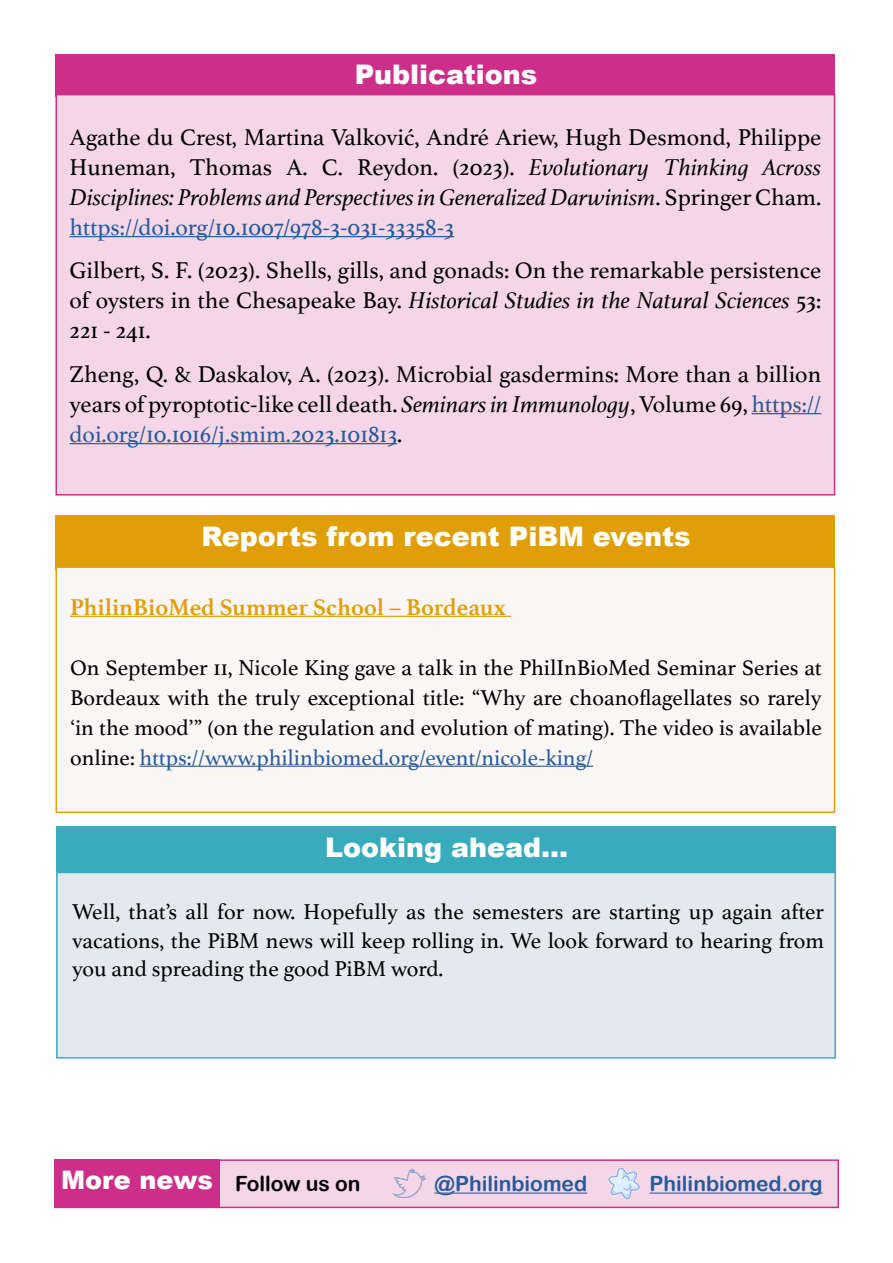
<style>
.page{position:relative;width:893px;height:1263px;background:#fff}
.page>*{position:absolute;margin:0;border:0;box-sizing:border-box;transform-origin:0 0}
.t1{font:900 27px "Arial";color:#fff}
.t2{font:24px/30px "Athelas";color:#000;text-align:justify}
.t3{font:700 24px "Athelas";color:#e09f09}
.t4{font:22.5px/30px "Athelas";color:#000;text-align:justify}
.t5{font:21px "Arial Rounded MT Bold";color:#275b9b}
.t6{font:21px "Arial Rounded MT Bold";color:#000}
.s1{font-style:italic}
.s2{color:#275b9b}
.s3{font-family:"Arial";font-weight:900;font-size:25.5px;color:#fff}
</style>
<div class="page">
<div style="left:56px;top:826px;width:780px;height:46px;background:#38acbd"></div>
<div style="left:56px;top:872px;width:780px;height:186px;background:#e3e9ed;border:2px solid #39acbd"></div>
<div style="left:54px;top:1159px;width:785px;height:49px;background:#f5d6e7;border:2px solid #cd2e89"></div>
<div style="left:54px;top:1159px;width:165px;height:48px;background:#cd2e89"></div>
<img style="left:393px;top:1169px;width:32px;height:28px">
<hr style="left:434px;top:1192px;width:153px;height:1px;background:#275b9b">
<img style="left:608px;top:1167px;width:32px;height:32px">
<hr style="left:650px;top:1192px;width:173px;height:1px;background:#275b9b">
<div style="left:56px;top:54px;width:779px;height:43px;background:#cd2e89"></div>
<div style="left:56px;top:94px;width:779px;height:401px;background:#f5d6e7;border:2px solid #cd2e89"></div>
<hr style="left:70px;top:236px;width:384px;height:1px;background:#275b9b">
<hr style="left:751px;top:413px;width:70px;height:1px;background:#275b9b">
<hr style="left:70px;top:443px;width:327px;height:1px;background:#275b9b">
<div style="left:56px;top:515px;width:779px;height:55px;background:#e09f09"></div>
<div style="left:56px;top:566px;width:779px;height:247px;background:#f9f6f5;border:2px solid #e09f09"></div>
<hr style="left:70px;top:616px;width:441px;height:1px;background:#e09f09">
<hr style="left:140px;top:766px;width:453px;height:1px;background:#275b9b">
<p class="t1" style="left:355px;top:55px;width:184px">Publications</p>
<p class="t2" style="left:70px;top:121px;width:753px">Agathe du Crest, Martina Valković, André Ariew, Hugh Desmond, Philippe Huneman, Thomas A. C. Reydon. (2023). <span class="s1">Evolutionary Thinking Across Disciplines: Problems and Perspectives in Generalized Darwinism</span>. Springer Cham. <span class="s2">https://doi.org/10.1007/978-3-031-33358-3</span></p>
<p class="t2" style="left:70px;top:255px;width:753px">Gilbert, S. F. (2023). Shells, gills, and gonads: On the remarkable persistence of oysters in the Chesapeake Bay. <span class="s1">Historical Studies in the Natural Sciences</span> 53:<br>221 - 241.</p>
<p class="t2" style="left:70px;top:358px;width:753px">Zheng, Q. &amp; Daskalov, A. (2023). Microbial gasdermins: More than a billion years of pyroptotic-like cell death. <span class="s1">Seminars in Immunology</span>, Volume 69, <span class="s2">https:// doi.org/10.1016/j.smim.2023.101813</span>.</p>
<p class="t1" style="left:201px;top:516px;width:491px">Reports from recent PiBM events</p>
<p class="t3" style="left:70px;top:587px;width:437px">PhilinBioMed Summer School – Bordeaux</p>
<p class="t4" style="left:70px;top:651px;width:753px">On September 11, Nicole King gave a talk in the PhilInBioMed Seminar Series at Bordeaux with the truly exceptional title: “Why are choanoflagellates so rarely ‘in the mood’” (on the regulation and evolution of mating). The video is available online: <span class="s2">https://www.philinbiomed.org/event/nicole-king/</span></p>
<p class="t1" style="left:325px;top:827px;width:245px">Looking ahead...</p>
<p class="t4" style="left:72px;top:897px;width:753px;line-height:28.5px">Well, that’s all for now. Hopefully as the semesters are starting up again after vacations, the PiBM news will keep rolling in. We look forward to hearing from you and spreading the good PiBM word.</p>
<p class="t6" style="left:61px;top:1171px;width:301px"><span class="s3">More news</span> Follow us on</p>
<p class="t5" style="left:434px;top:1171px;width:154px">@Philinbiomed</p>
<p class="t5" style="left:650px;top:1171px;width:175px">Philinbiomed.org</p>
</div>
